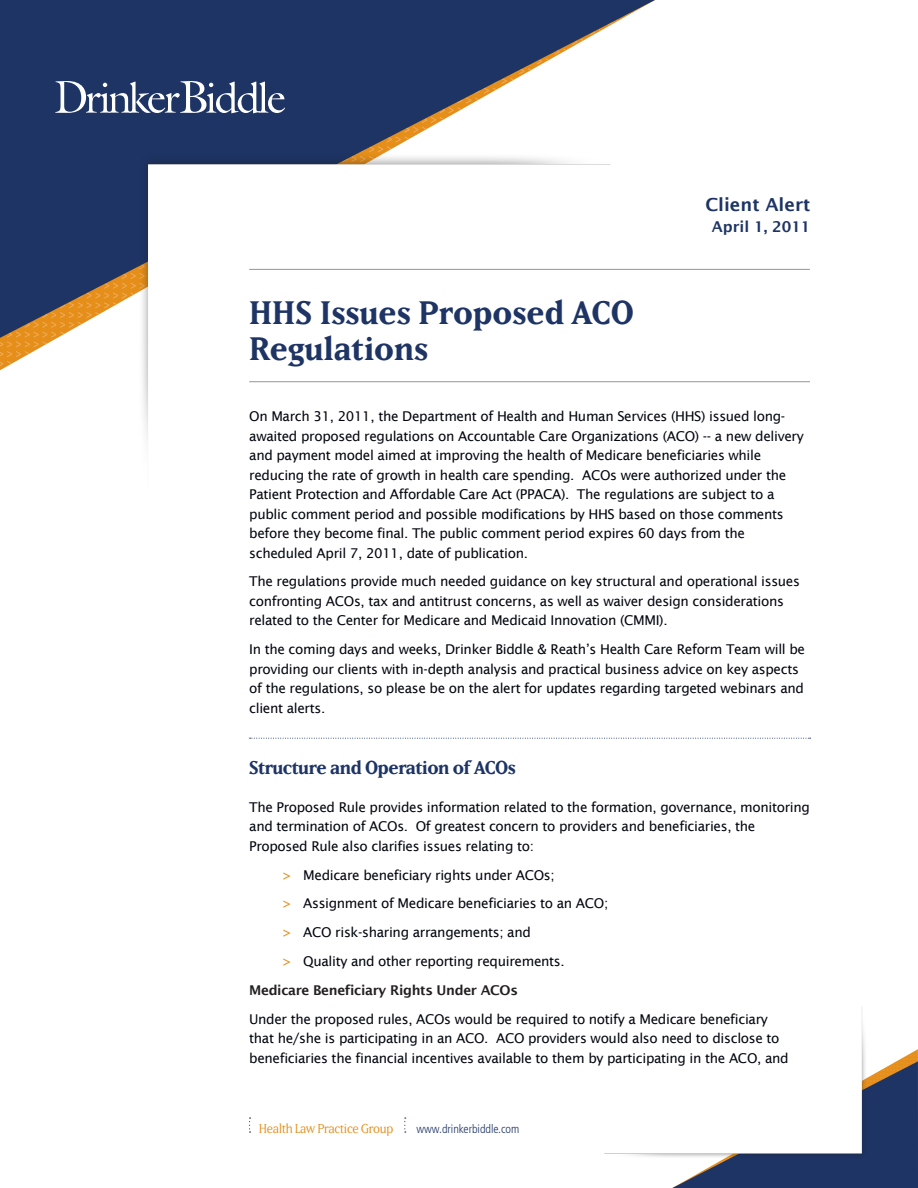
<style>
.page{position:relative;width:918px;height:1188px;background:#fff}
.page>*{position:absolute;margin:0;border:0;box-sizing:border-box;transform-origin:0 0}
.Page_1_Title_No_Byli{font:32.25px/36px "Matrix II Bold";color:#1d3465}
.Sub_Head_1{font:18.3px "Matrix II Bold";letter-spacing:-.025em;color:#1d3465}
.Page_1_Publication_N{font:600 18px "Lucida Sans";color:#1d3465}
.Page_1_Date{font:600 15px "Lucida Sans";color:#1d3465}
.Body{font:13.5px/19.5px "Lucida Sans";letter-spacing:-.025em;color:#01060e}
.Body-2{font:600 13.5px "Lucida Sans";letter-spacing:-.025em;color:#231f20}
.Body-3{font:12.75px "Matrix II Book";letter-spacing:-.025em;color:#e58e19}
.Body-4{font:300 condensed 12px "Frutiger";color:#1d3465}
.s1{color:#e58e19}
</style>
<div class="page">
<svg style="left:672px;top:1049px;width:246px;height:139px;background:#415073"></svg>
<img style="left:604px;top:1006px;width:262px;height:153px">
<svg style="left:249px;top:1118px;width:2px;height:15px"></svg>
<svg style="left:404px;top:1118px;width:2px;height:15px"></svg>
<svg style="left:0;top:0;width:654px;height:367px"></svg>
<hr style="left:249px;top:269px;width:561px;height:1px;background:#939598">
<hr style="left:249px;top:381px;width:561px;height:1px;background:#939598">
<svg style="left:250px;top:738px;width:561px;height:1px"></svg>
<p class="Page_1_Title_No_Byli" style="left:249px;top:294px;width:386px">HHS Issues Proposed ACO<br>Regulations</p>
<p class="Page_1_Publication_N" style="left:705px;top:194px;width:107px">Client Alert</p>
<p class="Page_1_Date" style="left:712px;top:218px;width:100px">April 1, 2011</p>
<p class="Body" style="left:249px;top:406px;width:556px">On March 31, 2011, the Department of Health and Human Services (HHS) issued long&shy;awaited proposed regulations on Accountable Care Organizations (ACO) -- a new delivery and payment model aimed at improving the health of Medicare beneficiaries while reducing the rate of growth in health care spending. ACOs were authorized under the Patient Protection and Affordable Care Act (PPACA). The regulations are subject to a public comment period and possible modifications by HHS based on those comments before they become final. The public comment period expires 60 days from the scheduled April 7, 2011, date of publication.</p>
<p class="Body" style="left:249px;top:572px;width:552px">The regulations provide much needed guidance on key structural and operational issues confronting ACOs, tax and antitrust concerns, as well as waiver design considerations related to the Center for Medicare and Medicaid Innovation (CMMI).</p>
<p class="Body" style="left:249px;top:640px;width:557px">In the coming days and weeks, Drinker Biddle &amp; Reath’s Health Care Reform Team will be providing our clients with in-depth analysis and practical business advice on key aspects of the regulations, so please be on the alert for updates regarding targeted webinars and client alerts.</p>
<p class="Sub_Head_1" style="left:249px;top:757px;width:268px">Structure and Operation of ACOs</p>
<p class="Body" style="left:249px;top:797px;width:562px">The Proposed Rule provides information related to the formation, governance, monitoring and termination of ACOs. Of greatest concern to providers and beneficiaries, the<br>Proposed Rule also clarifies issues relating to:</p>
<p class="Body" style="left:283px;top:865px;width:273px"><span class="s1">&gt;</span> Medicare beneficiary rights under ACOs;</p>
<p class="Body" style="left:283px;top:894px;width:327px"><span class="s1">&gt;</span> Assignment of Medicare beneficiaries to an ACO;</p>
<p class="Body" style="left:283px;top:923px;width:249px"><span class="s1">&gt;</span> ACO risk-sharing arrangements; and</p>
<p class="Body" style="left:283px;top:951px;width:283px"><span class="s1">&gt;</span> Quality and other reporting requirements.</p>
<p class="Body-2" style="left:249px;top:982px;width:270px">Medicare Beneficiary Rights Under ACOs</p>
<p class="Body" style="left:249px;top:1009px;width:541px">Under the proposed rules, ACOs would be required to notify a Medicare beneficiary that he/she is participating in an ACO. ACO providers would also need to disclose to beneficiaries the financial incentives available to them by participating in the ACO, and</p>
<p class="Body-3" style="left:259px;top:1121px;width:136px">Health Law Practice Group</p>
<p class="Body-4" style="left:416px;top:1122px;width:105px">www.drinkerbiddle.com</p>
</div>
